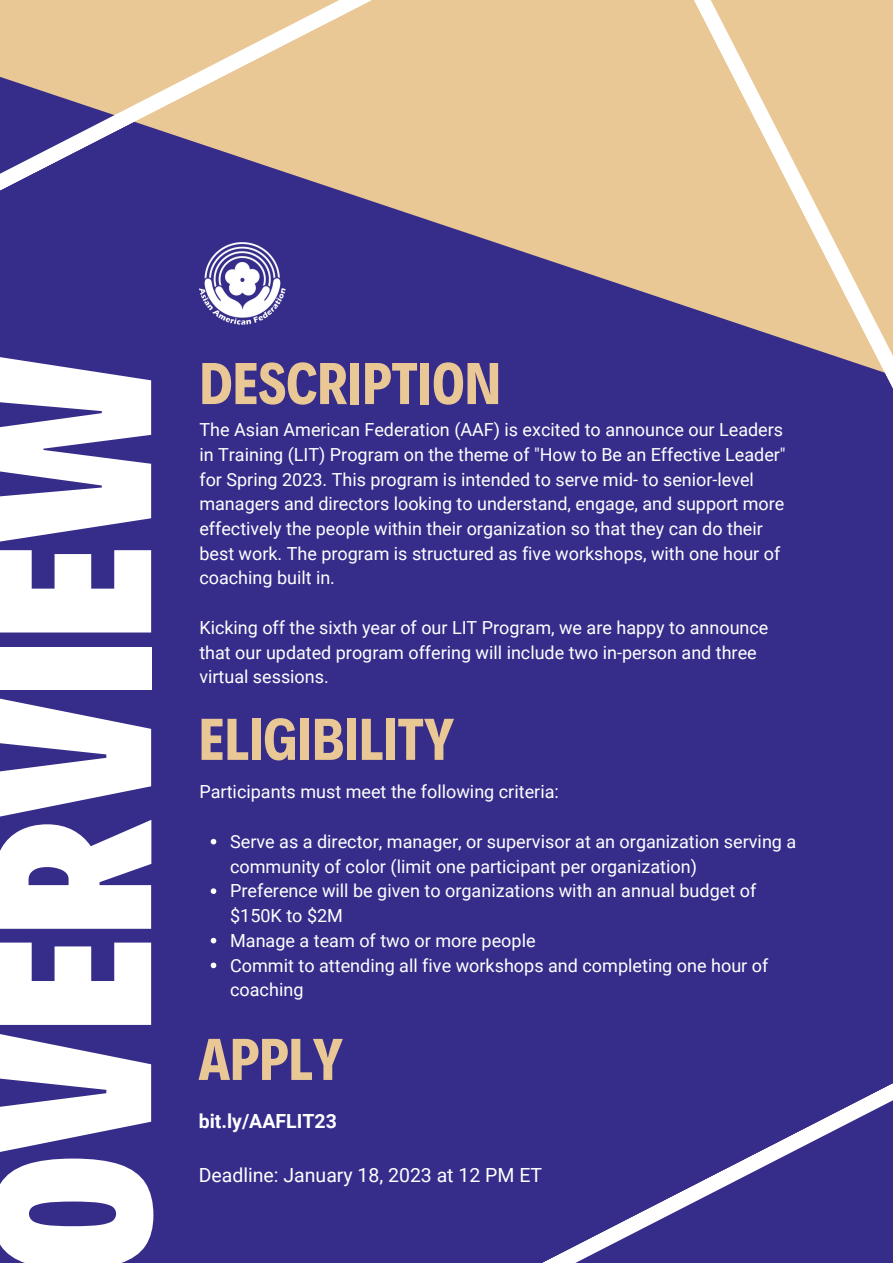
<style>
.page{position:relative;width:893px;height:1264px;background:#fff}
.page>*{position:absolute;margin:0;border:0;box-sizing:border-box;transform-origin:0 0}
.t1{font:900 226.05px "Decalotype";color:#fff}
.t2{font:700 59.55px "Decalotype";color:#eac896}
.t3{font:19.5px "Roboto";color:#fff}
.t4{font:700 19.5px "Roboto";color:#fff}
.t5{font:18px/24.8px "Roboto";color:#fff}
</style>
<div class="page">
<div style="left:0;top:0;width:892px;height:1262px;background:#362d8b"></div>
<svg style="left:408px;top:0;width:275px;height:306px;fill:#eac896"></svg>
<svg style="left:683px;top:0;width:209px;height:387px;background:#d5b99c"></svg>
<svg style="left:0;top:0;width:408px;height:214px;fill:#eac896"></svg>
<svg style="left:544px;top:1084px;width:348px;height:178px"></svg>
<svg style="left:211px;top:838px;width:5px;height:6px"></svg>
<svg style="left:211px;top:888px;width:5px;height:6px"></svg>
<svg style="left:211px;top:937px;width:5px;height:6px"></svg>
<svg style="left:211px;top:962px;width:5px;height:6px"></svg>
<img style="left:199px;top:242px;width:87px;height:83px">
<h1 class="t1" style="left:-77px;top:1273px;width:920px;rotate:-90deg">OVERVIEW</h1>
<h2 class="t2" style="left:199px;top:344px;width:303px">DESCRIPTION</h2>
<p class="t5" style="left:199px;top:417px;width:587px">The Asian American Federation (AAF) is excited to announce our Leaders in Training (LIT) Program on the theme of "How to Be an Effective Leader" for Spring 2023. This program is intended to serve mid- to senior-level managers and directors looking to understand, engage, and support more effectively the people within their organization so that they can do their best work. The program is structured as five workshops, with one hour of coaching built in.</p>
<p class="t5" style="left:199px;top:615px;width:570px">Kicking off the sixth year of our LIT Program, we are happy to announce that our updated program offering will include two in-person and three virtual sessions.</p>
<h2 class="t2" style="left:199px;top:699px;width:257px">ELIGIBILITY</h2>
<p class="t5" style="left:199px;top:779px;width:361px">Participants must meet the following criteria:</p>
<p class="t5" style="left:230px;top:829px;width:567px">Serve as a director, manager, or supervisor at an organization serving a community of color (limit one participant per organization)<br>Preference will be given to organizations with an annual budget of $150K to $2M<br>Manage a team of two or more people<br>Commit to attending all five workshops and completing one hour of coaching</p>
<h2 class="t2" style="left:199px;top:1019px;width:146px">APPLY</h2>
<p class="t4" style="left:199px;top:1110px;width:140px">bit.ly/AAFLIT23</p>
<p class="t3" style="left:199px;top:1164px;width:345px">Deadline: January 18, 2023 at 12 PM ET</p>
</div>
